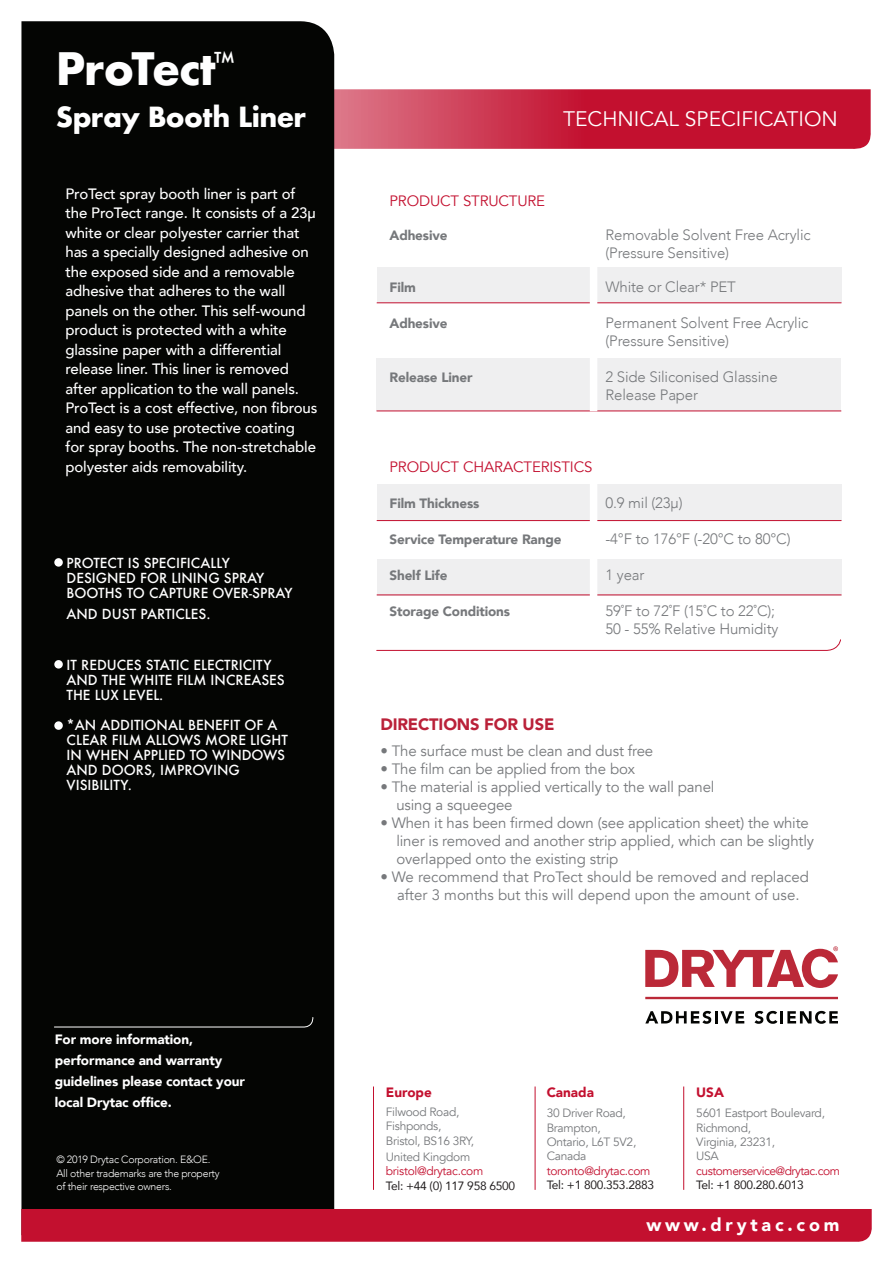
<style>
.page{position:relative;width:893px;height:1263px;background:#fff}
.page>*{position:absolute;margin:0;border:0;box-sizing:border-box;transform-origin:0 0}
.t1{font:700 43.5px "Futura";letter-spacing:-.025em;color:#fff}
.t2{font:700 27px "Futura";letter-spacing:-.025em;color:#fff}
.t3{font:21px "Avenir";color:#fff}
.t4{font:900 18px "Avenir";letter-spacing:.21em;color:#fff}
.t5{font:900 16.5px "Avenir";letter-spacing:-.01em;color:#ba2139}
.t6{font:500 15px/19.5px "Avenir";letter-spacing:-.01em;color:#fff}
.t7{font:15px/18px "Avenir";letter-spacing:-.01em;color:#76787b}
.t8{font:300 15px/18px "Avenir";letter-spacing:-.01em;color:#76787b}
.t9{font:15px "Avenir";letter-spacing:-.01em;color:#c3102f}
.t10{font:500 13.5px/15px "Futura";color:#fff}
.t11{font:900 13.5px "Avenir";letter-spacing:-.01em;color:#76787b}
.t12{font:900 13.5px/21px "Avenir";letter-spacing:-.01em;color:#fff}
.t13{font:900 13.5px "Avenir";color:#c3102f}
.t14{font:12px "Avenir";letter-spacing:-.025em;color:#76787b}
.t15{font:12px "Avenir";letter-spacing:-.025em;color:#c3102f}
.t16{font:12px "Avenir";letter-spacing:-.025em;color:#231f20}
.t17{font:300 10.5px/13.5px "Avenir";letter-spacing:-.025em;color:#fff}
</style>
<div class="page">
<div style="left:376px;top:358px;width:465px;height:53px;background:#efeff0"></div>
<hr style="left:376px;top:411px;width:465px;height:1px;background:#c3102f">
<svg style="left:334px;top:89px;width:537px;height:61px;background:#ca2e49"></svg>
<div style="left:21px;top:21px;width:313px;height:1188px;background:#040503"></div>
<div style="left:21px;top:1209px;width:851px;height:33px;background:#c3102f"></div>
<svg style="left:54px;top:1017px;width:260px;height:11px;background:#1b1c1a"></svg>
<hr style="left:373px;top:1086px;width:1px;height:104px;background:#c3102f">
<hr style="left:535px;top:1086px;width:1px;height:104px;background:#c3102f">
<hr style="left:683px;top:1086px;width:1px;height:104px;background:#c3102f">
<svg style="left:645px;top:946px;width:193px;height:42px"></svg>
<svg style="left:645px;top:1011px;width:99px;height:13px"></svg>
<svg style="left:754px;top:1011px;width:84px;height:13px"></svg>
<hr style="left:645px;top:997px;width:193px;height:2px;background:#bb2938">
<div style="left:54px;top:558px;width:9px;height:9px;background:#fff;border-radius:50%"></div>
<div style="left:54px;top:660px;width:9px;height:8px;background:#fff;border-radius:50%"></div>
<div style="left:377px;top:267px;width:464px;height:36px;background:#efeff0"></div>
<hr style="left:377px;top:302px;width:464px;height:1px;background:#c3102f">
<div style="left:377px;top:560px;width:464px;height:36px;background:#efeff0"></div>
<div style="left:377px;top:484px;width:464px;height:36px;background:#efeff0"></div>
<hr style="left:377px;top:520px;width:464px;height:1px;background:#c3102f">
<hr style="left:377px;top:594px;width:464px;height:1px;background:#c3102f">
<div style="left:590px;top:183px;width:7px;height:228px;background:#fff"></div>
<div style="left:590px;top:478px;width:7px;height:364px;background:#fff"></div>
<svg style="left:376px;top:639px;width:465px;height:12px"></svg>
<div style="left:54px;top:721px;width:9px;height:9px;background:#fff;border-radius:50%"></div>
<p class="t1" style="left:56px;top:38px;width:180px">ProTect<sup>™</sup></p>
<p class="t2" style="left:56px;top:98px;width:252px">Spray Booth Liner</p>
<p class="t6" style="left:65px;top:183px;width:253px">ProTect spray booth liner is part of the ProTect range. It consists of a 23μ white or clear polyester carrier that has a specially designed adhesive on the exposed side and a removable adhesive that adheres to the wall panels on the other. This self-wound product is protected with a white glassine paper with a differential release liner. This liner is removed after application to the wall panels.<br>ProTect is a cost effective, non fibrous and easy to use protective coating for spray booths. The non-stretchable polyester aids removability.</p>
<p class="t10" style="left:67px;top:555px;width:228px">PROTECT IS SPECIFICALLY<br>DESIGNED FOR LINING SPRAY<br>BOOTHS TO CAPTURE OVER-SPRAY</p>
<p class="t10" style="left:67px;top:606px;width:146px">AND DUST PARTICLES.</p>
<p class="t10" style="left:67px;top:657px;width:220px">IT REDUCES STATIC ELECTRICITY<br>AND THE WHITE FILM INCREASES<br>THE LUX LEVEL.</p>
<p class="t10" style="left:67px;top:717px;width:223px">*AN ADDITIONAL BENEFIT OF A<br>CLEAR FILM ALLOWS MORE LIGHT<br>IN WHEN APPLIED TO WINDOWS<br>AND DOORS, IMPROVING<br>VISIBILITY.</p>
<p class="t12" style="left:55px;top:1029px;width:169px">For more information, performance and warranty</p>
<p class="t12" style="left:55px;top:1071px;width:192px">guidelines please contact your local Drytac office.</p>
<p class="t17" style="left:56px;top:1153px;width:165px">© 2019 Drytac Corporation. E&amp;OE.<br>All other trademarks are the property of their respective owners.</p>
<p class="t3" style="left:563px;top:106px;width:276px">TECHNICAL SPECIFICATION</p>
<p class="t9" style="left:389px;top:192px;width:157px">PRODUCT STRUCTURE</p>
<p class="t11" style="left:389px;top:224px;width:60px">Adhesive</p>
<p class="t8" style="left:605px;top:226px;width:207px">Removable Solvent Free Acrylic (Pressure Sensitive)</p>
<p class="t11" style="left:389px;top:276px;width:28px">Film</p>
<p class="t8" style="left:605px;top:278px;width:132px">White or Clear* PET</p>
<p class="t11" style="left:389px;top:312px;width:60px">Adhesive</p>
<p class="t8" style="left:605px;top:314px;width:204px">Permanent Solvent Free Acrylic (Pressure Sensitive)</p>
<p class="t11" style="left:389px;top:366px;width:85px">Release Liner</p>
<p class="t8" style="left:605px;top:368px;width:174px">2 Side Siliconised Glassine</p>
<p class="t8" style="left:605px;top:386px;width:94px">Release Paper</p>
<p class="t9" style="left:389px;top:458px;width:205px">PRODUCT CHARACTERISTICS</p>
<p class="t11" style="left:389px;top:492px;width:92px">Film Thickness</p>
<p class="t8" style="left:605px;top:494px;width:79px">0.9 mil (23μ)</p>
<p class="t11" style="left:389px;top:528px;width:174px">Service Temperature Range</p>
<p class="t8" style="left:605px;top:530px;width:187px">-4°F to 176°F (-20°C to 80°C)</p>
<p class="t11" style="left:389px;top:564px;width:60px">Shelf Life</p>
<p class="t8" style="left:605px;top:566px;width:41px">1 year</p>
<p class="t11" style="left:389px;top:600px;width:122px">Storage Conditions</p>
<p class="t8" style="left:605px;top:602px;width:171px">59˚F to 72˚F (15˚C to 22˚C);</p>
<p class="t8" style="left:605px;top:620px;width:175px">50 - 55% Relative Humidity</p>
<p class="t5" style="left:380px;top:710px;width:176px">DIRECTIONS FOR USE</p>
<p class="t7" style="left:380px;top:742px;width:274px">• The surface must be clean and dust free</p>
<p class="t7" style="left:380px;top:760px;width:256px">• The film can be applied from the box</p>
<p class="t7" style="left:380px;top:778px;width:336px">• The material is applied vertically to the wall panel</p>
<p class="t7" style="left:396px;top:796px;width:118px">using a squeegee</p>
<p class="t7" style="left:396px;top:814px;width:419px;text-indent:-16px">• When it has been firmed down (see application sheet) the white liner is removed and another strip applied, which can be slightly overlapped onto the existing strip</p>
<p class="t7" style="left:380px;top:868px;width:430px;text-align:center">• We recommend that ProTect should be removed and replaced after 3 months but this will depend upon the amount of use.</p>
<p class="t13" style="left:386px;top:1080px;width:47px">Europe</p>
<p class="t14" style="left:386px;top:1104px;width:75px">Filwood Road,</p>
<p class="t14" style="left:386px;top:1119px;width:57px">Fishponds,</p>
<p class="t14" style="left:386px;top:1133px;width:90px">Bristol, BS16 3RY,</p>
<p class="t14" style="left:386px;top:1149px;width:86px">United Kingdom</p>
<p class="t15" style="left:386px;top:1164px;width:99px">bristol@drytac.com</p>
<p class="t16" style="left:386px;top:1176px;width:131px">Tel: +44 (0) 117 958 6500</p>
<p class="t13" style="left:547px;top:1080px;width:49px">Canada</p>
<p class="t14" style="left:547px;top:1106px;width:81px">30 Driver Road,</p>
<p class="t14" style="left:547px;top:1120px;width:56px">Brampton,</p>
<p class="t14" style="left:547px;top:1135px;width:91px">Ontario, L6T 5V2,</p>
<p class="t14" style="left:547px;top:1149px;width:41px">Canada</p>
<p class="t15" style="left:547px;top:1163px;width:105px">toronto@drytac.com</p>
<p class="t16" style="left:547px;top:1175px;width:109px">Tel: +1 800.353.2883</p>
<p class="t13" style="left:696px;top:1080px;width:29px">USA</p>
<p class="t14" style="left:696px;top:1106px;width:130px">5601 Eastport Boulevard,</p>
<p class="t14" style="left:696px;top:1120px;width:56px">Richmond,</p>
<p class="t14" style="left:696px;top:1135px;width:80px">Virginia, 23231,</p>
<p class="t14" style="left:696px;top:1149px;width:24px">USA</p>
<p class="t15" style="left:696px;top:1163px;width:145px">customerservice@drytac.com</p>
<p class="t16" style="left:696px;top:1175px;width:109px">Tel: +1 800.280.6013</p>
<p class="t4" style="left:646px;top:1209px;width:195px">www.drytac.com</p>
</div>
